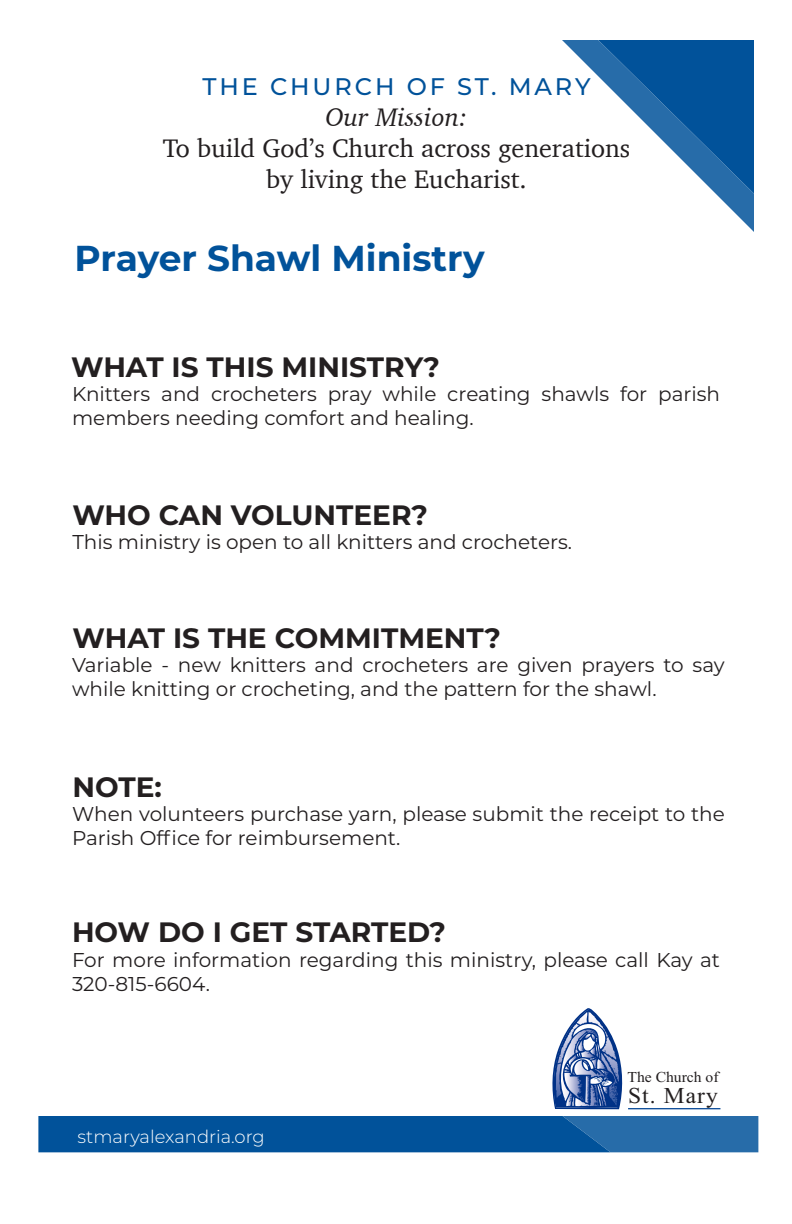
<style>
.page{position:relative;width:792px;height:1224px;background:#fff}
.page>*{position:absolute;margin:0;border:0;box-sizing:border-box;transform-origin:0 0}
.t1{font:700 36px "Montserrat";color:#01529a}
.t2{font:700 28px "Montserrat";color:#231f20}
.t3{font:26px/31.2px "Charter";color:#231f20;text-align:center}
.t4{font:italic 26px "Charter";color:#231f20}
.t5{font:500 24px "Montserrat";letter-spacing:.12em;color:#01529a}
.t6{font:22.6px "Times New Roman";letter-spacing:.045em;color:#231f20;scale:1.04 1}
.t7{font:20px/24px "Montserrat";color:#231f20}
.t8{font:300 18px "Montserrat";color:#fff}
.t9{font:15px "Times New Roman";color:#231f20;scale:1.04 1}
</style>
<div class="page">
<svg style="left:562px;top:40px;width:192px;height:192px"></svg>
<svg style="left:552px;top:1008px;width:71px;height:101px"></svg>
<hr style="left:628px;top:1108px;width:92px;height:1px;background:#004393">
<svg style="left:38px;top:1116px;width:720px;height:36px;background:#0a589d"></svg>
<p class="t5" style="left:202px;top:70px;width:390px">THE CHURCH OF ST. MARY</p>
<p class="t4" style="left:325px;top:95px;width:144px">Our Mission:</p>
<p class="t3" style="left:163px;top:132px;width:469px">To build God’s Church across generations by living the Eucharist.</p>
<p class="t1" style="left:75px;top:233px;width:412px">Prayer Shawl Ministry</p>
<p class="t2" style="left:71px;top:346px;width:370px">WHAT IS THIS MINISTRY?</p>
<p class="t7" style="left:72px;top:381px;width:650px">Knitters and crocheters pray while creating shawls for parish members needing comfort and healing.</p>
<p class="t2" style="left:72px;top:495px;width:357px">WHO CAN VOLUNTEER?</p>
<p class="t7" style="left:72px;top:529px;width:501px">This ministry is open to all knitters and crocheters.</p>
<p class="t2" style="left:73px;top:618px;width:430px">WHAT IS THE COMMITMENT?</p>
<p class="t7" style="left:72px;top:653px;width:654px">Variable - new knitters and crocheters are given prayers to say while knitting or crocheting, and the pattern for the shawl.</p>
<p class="t2" style="left:72px;top:766px;width:91px">NOTE:</p>
<p class="t7" style="left:72px;top:801px;width:654px">When volunteers purchase yarn, please submit the receipt to the<br>Parish Office for reimbursement.</p>
<p class="t2" style="left:72px;top:912px;width:376px">HOW DO I GET STARTED?</p>
<p class="t7" style="left:72px;top:947px;width:650px">For more information regarding this ministry, please call Kay at<br>320-815-6604.</p>
<p class="t8" style="left:78px;top:1124px;width:189px">stmaryalexandria.org</p>
<p class="t9" style="left:627px;top:1067px;width:89px">The Church of</p>
<p class="t6" style="left:628px;top:1080px;width:88px">St. Mary</p>
</div>
